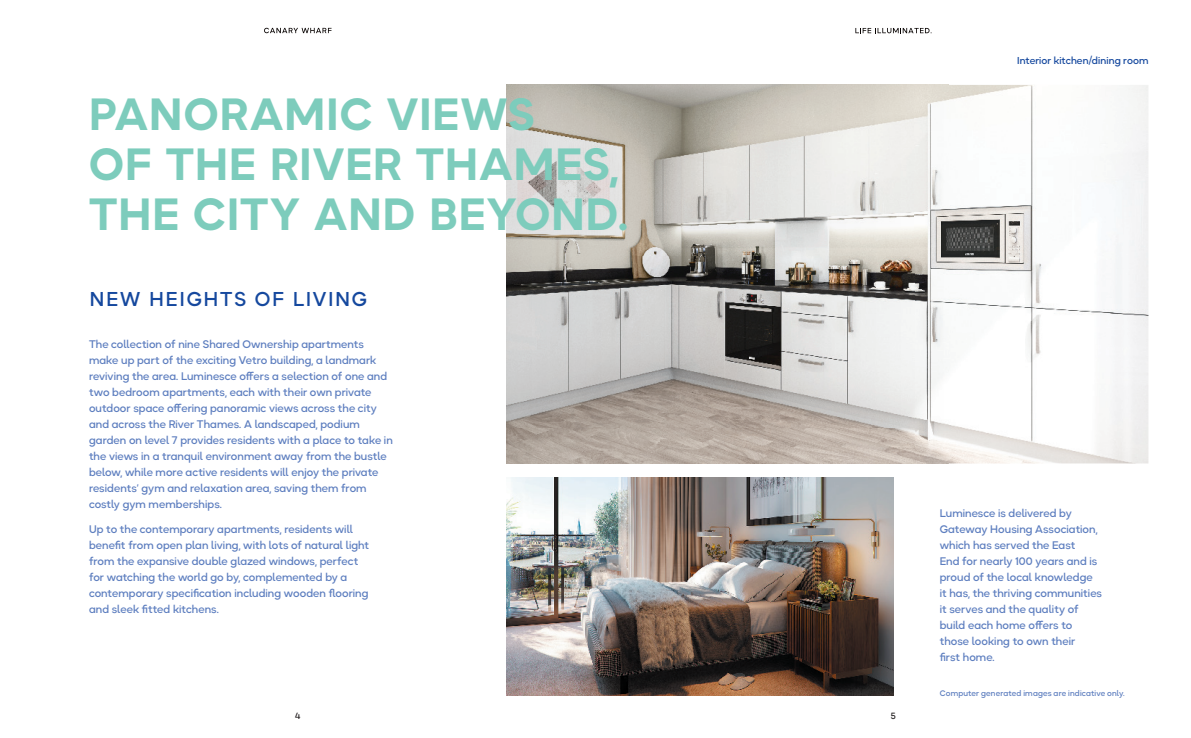
<style>
.page{position:relative;width:1191px;height:738px;background:#fff}
.page>*{position:absolute;margin:0;border:0;box-sizing:border-box;transform-origin:0 0}
.t1{font:700 45px/50px "Okta Neue";letter-spacing:.025em;color:#7dccbc}
.t2{font:500 20px "Okta Neue";letter-spacing:.105em;color:#15489e}
.t3{font:500 11px/16px "Okta Neue";letter-spacing:.005em;color:#5d7ebf}
.t4{font:500 10px "Okta Neue";letter-spacing:.01em;color:#15489e}
.t5{font:500 9px "Okta Neue";color:#231f20}
.t6{font:500 8px "Okta Neue";letter-spacing:.02em;color:#5d7ebf}
</style>
<div class="page">
<img style="left:506px;top:477px;width:387px;height:217px">
<img style="left:948px;top:85px;width:200px;height:378px">
<img style="left:506px;top:463px;width:442px;height:1px">
<img style="left:506px;top:85px;width:442px;height:378px">
<svg style="left:264px;top:28px;width:67px;height:5px"></svg>
<svg style="left:855px;top:28px;width:76px;height:5px"></svg>
<h1 class="t1" style="left:89px;top:89px;width:540px">PANORAMIC VIEWS<br>OF THE RIVER THAMES,<br>THE CITY AND BEYOND.</h1>
<h2 class="t2" style="left:90px;top:284px;width:279px">NEW HEIGHTS OF LIVING</h2>
<p class="t3" style="left:89px;top:336px;width:305px">The collection of nine Shared Ownership apartments make up part of the exciting Vetro building, a landmark reviving the area. Luminesce offers a selection of one and two bedroom apartments, each with their own private outdoor space offering panoramic views across the city and across the River Thames. A landscaped, podium garden on level 7 provides residents with a place to take in the views in a tranquil environment away from the bustle below, while more active residents will enjoy the private residents’ gym and relaxation area, saving them from costly gym memberships.</p>
<p class="t3" style="left:89px;top:520px;width:282px">Up to the contemporary apartments, residents will benefit from open plan living, with lots of natural light from the expansive double glazed windows, perfect for watching the world go by, complemented by a contemporary specification including wooden flooring and sleek fitted kitchens.</p>
<p class="t5" style="left:295px;top:708px;width:7px">4</p>
<p class="t5" style="left:890px;top:708px;width:7px">5</p>
<p class="t4" style="left:1017px;top:52px;width:133px">Interior kitchen/dining room</p>
<p class="t3" style="left:939px;top:504px;width:164px">Luminesce is delivered by<br>Gateway Housing Association, which has served the East<br>End for nearly 100 years and is proud of the local knowledge it has, the thriving communities it serves and the quality of build each home offers to those looking to own their<br>first home.</p>
<p class="t6" style="left:939px;top:686px;width:186px">Computer generated images are indicative only.</p>
</div>
